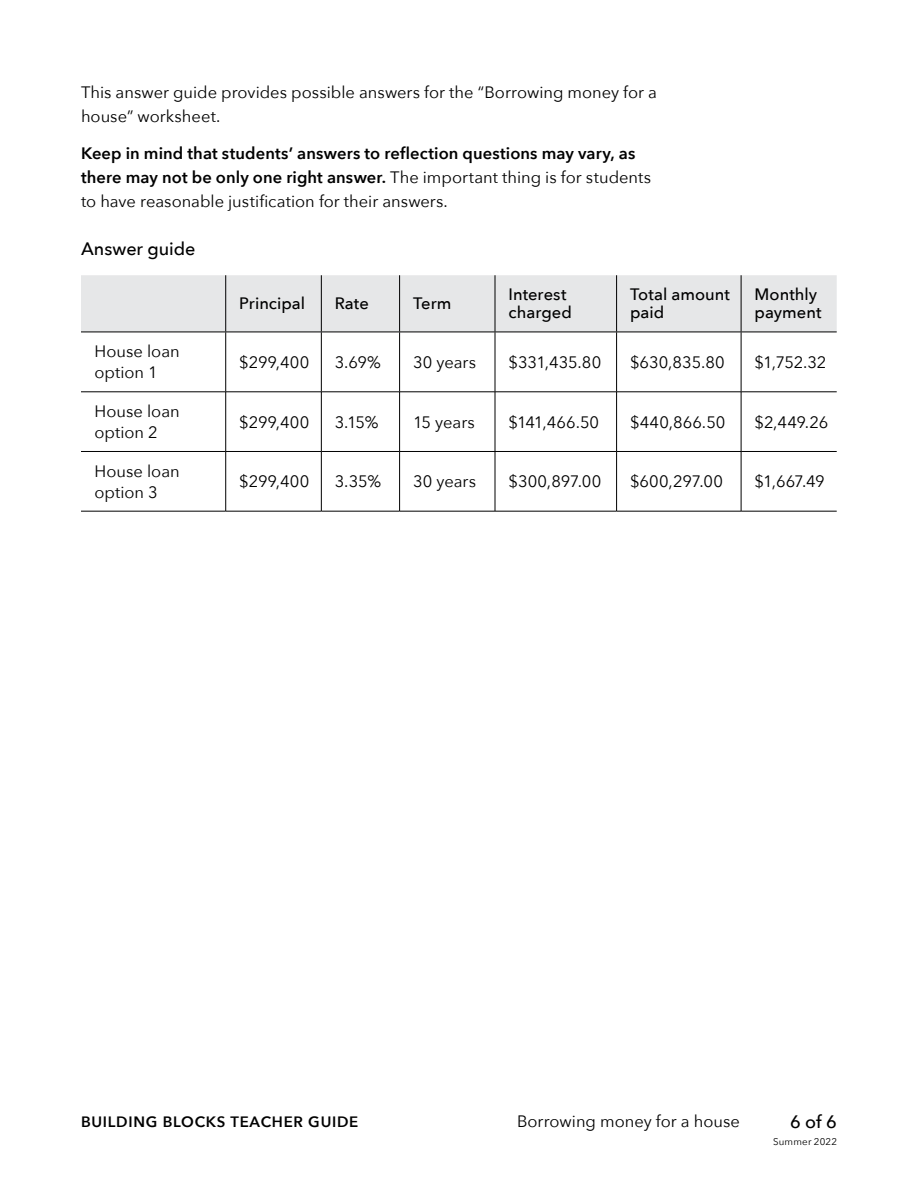
<style>
.page{position:relative;width:918px;height:1188px;background:#fff}
.page>*{position:absolute;margin:0;border:0;box-sizing:border-box;transform-origin:0 0}
.t1{font:500 18px "Avenir Next";letter-spacing:-.005em;color:#000}
.t2{font:16.5px/21px "Avenir Next";color:#000}
.t3{font:600 16.5px/24px "Avenir Next";letter-spacing:.005em;color:#000}
.t4{font:500 16.5px/18px "Avenir Next";color:#000}
.t5{font:600 15px "Avenir Next";letter-spacing:.05em;color:#000}
.t6{font:9.75px "Avenir Next";letter-spacing:.02em;color:#000}
.s1{font-weight:400}
</style>
<div class="page">
<div style="left:81px;top:275px;width:756px;height:57px;background:#e6e7e8"></div>
<hr style="left:225px;top:332px;width:1px;height:60px;background:#000">
<hr style="left:321px;top:332px;width:1px;height:60px;background:#000">
<hr style="left:399px;top:332px;width:1px;height:60px;background:#000">
<hr style="left:495px;top:332px;width:1px;height:60px;background:#000">
<hr style="left:616px;top:332px;width:1px;height:60px;background:#000">
<hr style="left:741px;top:332px;width:1px;height:60px;background:#000">
<hr style="left:225px;top:392px;width:1px;height:59px;background:#000">
<hr style="left:321px;top:392px;width:1px;height:59px;background:#000">
<hr style="left:399px;top:392px;width:1px;height:59px;background:#000">
<hr style="left:495px;top:392px;width:1px;height:59px;background:#000">
<hr style="left:616px;top:392px;width:1px;height:59px;background:#000">
<hr style="left:741px;top:392px;width:1px;height:59px;background:#000">
<hr style="left:225px;top:452px;width:1px;height:59px;background:#000">
<hr style="left:321px;top:452px;width:1px;height:59px;background:#000">
<hr style="left:399px;top:452px;width:1px;height:59px;background:#000">
<hr style="left:495px;top:452px;width:1px;height:59px;background:#000">
<hr style="left:616px;top:452px;width:1px;height:59px;background:#000">
<hr style="left:741px;top:452px;width:1px;height:59px;background:#000">
<hr style="left:81px;top:392px;width:145px;height:1px;background:#000">
<hr style="left:226px;top:392px;width:95px;height:1px;background:#000">
<hr style="left:321px;top:392px;width:79px;height:1px;background:#000">
<hr style="left:400px;top:392px;width:95px;height:1px;background:#000">
<hr style="left:495px;top:392px;width:122px;height:1px;background:#000">
<hr style="left:617px;top:392px;width:124px;height:1px;background:#000">
<hr style="left:741px;top:392px;width:96px;height:1px;background:#000">
<hr style="left:81px;top:451px;width:145px;height:1px;background:#000">
<hr style="left:226px;top:451px;width:95px;height:1px;background:#000">
<hr style="left:321px;top:451px;width:79px;height:1px;background:#000">
<hr style="left:400px;top:451px;width:95px;height:1px;background:#000">
<hr style="left:495px;top:451px;width:122px;height:1px;background:#000">
<hr style="left:617px;top:451px;width:124px;height:1px;background:#000">
<hr style="left:741px;top:451px;width:96px;height:1px;background:#000">
<hr style="left:81px;top:511px;width:145px;height:1px;background:#000">
<hr style="left:226px;top:511px;width:95px;height:1px;background:#000">
<hr style="left:321px;top:511px;width:79px;height:1px;background:#000">
<hr style="left:400px;top:511px;width:95px;height:1px;background:#000">
<hr style="left:495px;top:511px;width:122px;height:1px;background:#000">
<hr style="left:617px;top:511px;width:124px;height:1px;background:#000">
<hr style="left:741px;top:511px;width:96px;height:1px;background:#000">
<hr style="left:81px;top:332px;width:145px;height:1px;background:#000">
<hr style="left:226px;top:332px;width:95px;height:1px;background:#000">
<hr style="left:321px;top:332px;width:79px;height:1px;background:#000">
<hr style="left:400px;top:332px;width:95px;height:1px;background:#000">
<hr style="left:495px;top:332px;width:122px;height:1px;background:#000">
<hr style="left:617px;top:332px;width:124px;height:1px;background:#000">
<hr style="left:741px;top:332px;width:96px;height:1px;background:#000">
<hr style="left:225px;top:275px;width:1px;height:57px;background:#000">
<hr style="left:321px;top:275px;width:1px;height:57px;background:#000">
<hr style="left:399px;top:275px;width:1px;height:57px;background:#000">
<hr style="left:495px;top:275px;width:1px;height:57px;background:#000">
<hr style="left:616px;top:275px;width:1px;height:57px;background:#000">
<hr style="left:741px;top:275px;width:1px;height:57px;background:#000">
<p class="t2" style="left:81px;top:79px;width:578px;line-height:24px">This answer guide provides possible answers for the “Borrowing money for a house” worksheet.</p>
<p class="t3" style="left:81px;top:141px;width:572px">Keep in mind that students’ answers to reflection questions may vary, as there may not be only one right answer. <span class="s1">The important thing is for students to have reasonable justification for their answers.</span></p>
<p class="t1" style="left:81px;top:233px;width:116px">Answer guide</p>
<p class="t4" style="left:239px;top:294px;width:67px">Principal</p>
<p class="t4" style="left:335px;top:294px;width:36px">Rate</p>
<p class="t4" style="left:413px;top:294px;width:40px">Term</p>
<p class="t4" style="left:509px;top:285px;width:65px">Interest charged</p>
<p class="t4" style="left:630px;top:285px;width:101px">Total amount paid</p>
<p class="t4" style="left:755px;top:285px;width:68px">Monthly payment</p>
<p class="t2" style="left:94px;top:340px;width:87px">House loan option 1</p>
<p class="t2" style="left:239px;top:351px;width:72px">$299,400</p>
<p class="t2" style="left:335px;top:351px;width:48px">3.69%</p>
<p class="t2" style="left:413px;top:351px;width:64px">30 years</p>
<p class="t2" style="left:509px;top:351px;width:94px">$331,435.80</p>
<p class="t2" style="left:630px;top:351px;width:96px">$630,835.80</p>
<p class="t2" style="left:755px;top:351px;width:73px">$1,752.32</p>
<p class="t2" style="left:94px;top:400px;width:87px">House loan option 2</p>
<p class="t2" style="left:239px;top:411px;width:72px">$299,400</p>
<p class="t2" style="left:335px;top:411px;width:45px">3.15%</p>
<p class="t2" style="left:413px;top:411px;width:63px">15 years</p>
<p class="t2" style="left:509px;top:411px;width:92px">$141,466.50</p>
<p class="t2" style="left:630px;top:411px;width:97px">$440,866.50</p>
<p class="t2" style="left:755px;top:411px;width:75px">$2,449.26</p>
<p class="t2" style="left:94px;top:460px;width:87px">House loan option 3</p>
<p class="t2" style="left:239px;top:470px;width:72px">$299,400</p>
<p class="t2" style="left:335px;top:470px;width:48px">3.35%</p>
<p class="t2" style="left:413px;top:470px;width:64px">30 years</p>
<p class="t2" style="left:509px;top:470px;width:94px">$300,897.00</p>
<p class="t2" style="left:630px;top:470px;width:94px">$600,297.00</p>
<p class="t2" style="left:755px;top:470px;width:72px">$1,667.49</p>
<p class="t5" style="left:81px;top:1109px;width:279px">BUILDING BLOCKS TEACHER GUIDE</p>
<p class="t2" style="left:517px;top:1110px;width:224px">Borrowing money for a house</p>
<p class="t1" style="left:790px;top:1106px;width:48px">6 of 6</p>
<p class="t6" style="left:773px;top:1133px;width:65px">Summer 2022</p>
</div>
